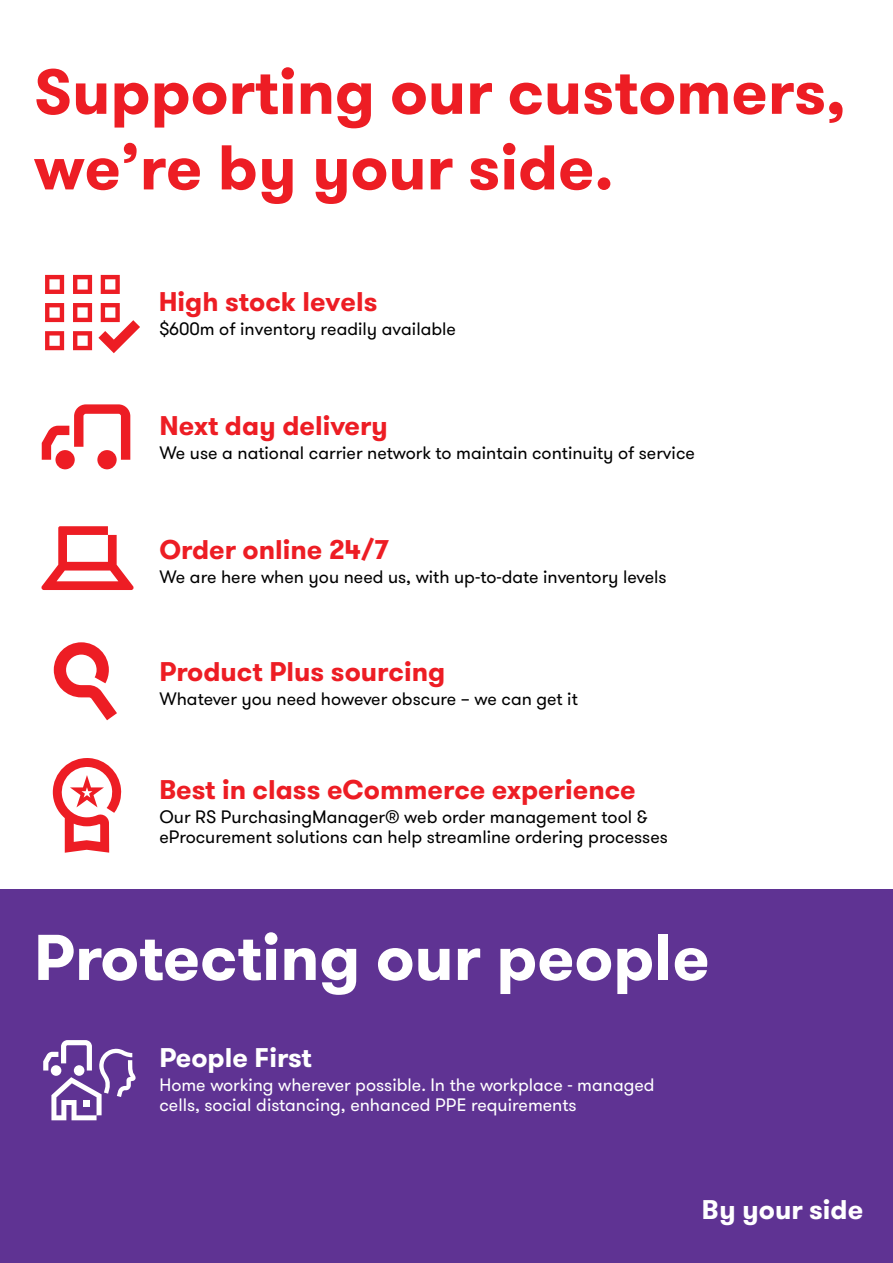
<style>
.page{position:relative;width:893px;height:1263px;background:#fff}
.page>*{position:absolute;margin:0;border:0;box-sizing:border-box;transform-origin:0 0}
.t1{font:700 64.5px "GT Walsheim Pro";color:#fff}
.t2{font:700 63px/75.6px "GT Walsheim Pro";color:#ed1d24}
.t3{font:700 27px "GT Walsheim Pro";color:#ed1d24}
.t4{font:700 27px "GT Walsheim Pro";color:#fff}
.t5{font:18px/19.5px "GT Walsheim Pro";color:#000}
.t6{font:18px/19.5px "GT Walsheim Pro";color:#fff}
</style>
<div class="page">
<div style="left:0;top:889px;width:893px;height:374px;background:#5f3393"></div>
<svg style="left:45px;top:331px;width:19px;height:19px"></svg>
<svg style="left:45px;top:303px;width:19px;height:19px"></svg>
<svg style="left:45px;top:275px;width:19px;height:19px"></svg>
<svg style="left:73px;top:331px;width:19px;height:19px"></svg>
<svg style="left:73px;top:275px;width:19px;height:19px"></svg>
<svg style="left:101px;top:275px;width:19px;height:19px"></svg>
<svg style="left:73px;top:303px;width:19px;height:19px"></svg>
<svg style="left:98px;top:303px;width:42px;height:50px"></svg>
<svg style="left:42px;top:404px;width:88px;height:56px"></svg>
<div style="left:55px;top:450px;width:20px;height:19px;background:#ed1d24;border-radius:50%"></div>
<div style="left:97px;top:450px;width:20px;height:19px;background:#ed1d24;border-radius:50%"></div>
<svg style="left:41px;top:526px;width:93px;height:64px"></svg>
<svg style="left:54px;top:642px;width:63px;height:78px"></svg>
<svg style="left:43px;top:1040px;width:93px;height:80px"></svg>
<svg style="left:53px;top:758px;width:68px;height:95px"></svg>
<h2 class="t2" style="left:34px;top:55px;width:813px">Supporting our customers, we’re by your side.</h2>
<h3 class="t3" style="left:159px;top:284px;width:220px">High stock levels</h3>
<p class="t5" style="left:159px;top:319px;width:299px">$600m of inventory readily available</p>
<h3 class="t3" style="left:159px;top:408px;width:230px">Next day delivery</h3>
<p class="t5" style="left:159px;top:444px;width:537px">We use a national carrier network to maintain continuity of service</p>
<h3 class="t3" style="left:159px;top:532px;width:231px">Order online 24/7</h3>
<p class="t5" style="left:159px;top:567px;width:509px">We are here when you need us, with up-to-date inventory levels</p>
<h3 class="t3" style="left:159px;top:654px;width:287px">Product Plus sourcing</h3>
<p class="t5" style="left:159px;top:689px;width:420px">Whatever you need however obscure – we can get it</p>
<h3 class="t3" style="left:159px;top:772px;width:478px">Best in class eCommerce experience</h3>
<p class="t5" style="left:159px;top:808px;width:510px">Our RS PurchasingManager® web order management tool &amp; eProcurement solutions can help streamline ordering processes</p>
<h1 class="t1" style="left:34px;top:915px;width:677px">Protecting our people</h1>
<h3 class="t4" style="left:159px;top:1040px;width:154px">People First</h3>
<p class="t6" style="left:159px;top:1076px;width:497px">Home working wherever possible. In the workplace - managed cells, social distancing, enhanced PPE requirements</p>
<h3 class="t4" style="left:702px;top:1192px;width:163px">By your side</h3>
</div>
